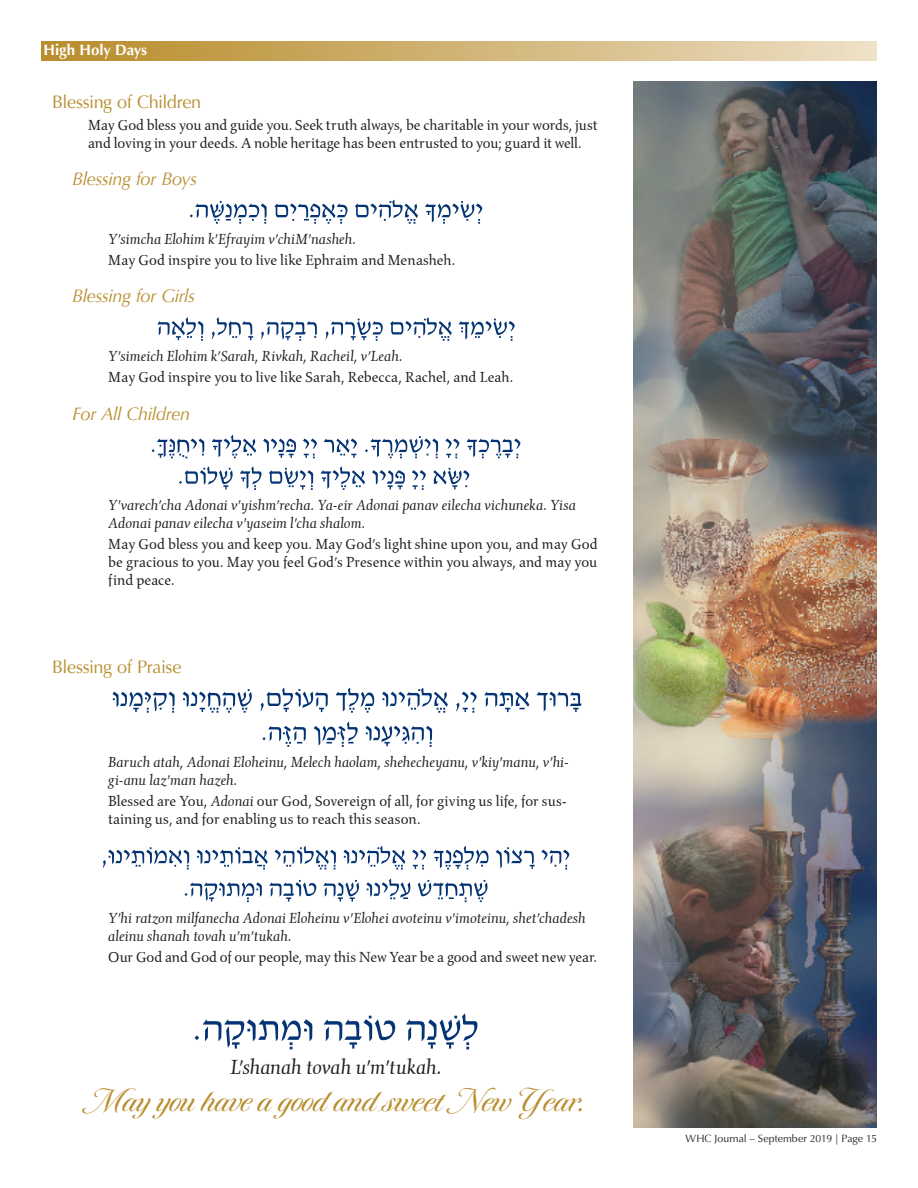
<style>
.page{position:relative;width:918px;height:1188px;background:#fff}
.page>*{position:absolute;margin:0;border:0;box-sizing:border-box;transform-origin:0 0}
.t1{font:500 34.5px "Tangier";letter-spacing:.02em;color:#b88e2d}
.t2{font:21px "Gilgamesh Book Italic Let Plain";color:#231f20}
.t3{font:italic 18px "Optima";letter-spacing:-.02em;color:#b88e2d}
.t4{font:18px "Optima";letter-spacing:-.02em;color:#b88e2d}
.t5{font:15px/18px "Gilgamesh Book Let Plain";color:#231f20}
.t6{font:15px/18px "Gilgamesh Book Italic Let Plain";letter-spacing:.005em;color:#231f20}
.t7{font:700 15px "Optima";letter-spacing:-.005em;color:#fff}
.t8{font:10.5px "Optima";letter-spacing:.005em;color:#231f20}
.s1{font-family:"Gilgamesh Book Italic Let Plain"}
</style>
<div class="page">
<img style="left:634px;top:81px;width:243px;height:1047px">
<div style="left:41px;top:41px;width:836px;height:20px;background:linear-gradient(to right,#b78b28,#ecdec4)"></div>
<svg style="left:185px;top:878px;width:303px;height:24px"></svg>
<svg style="left:103px;top:846px;width:466px;height:23px"></svg>
<svg style="left:262px;top:722px;width:170px;height:25px"></svg>
<svg style="left:113px;top:688px;width:469px;height:25px"></svg>
<svg style="left:157px;top:317px;width:358px;height:24px"></svg>
<svg style="left:179px;top:466px;width:290px;height:24px"></svg>
<svg style="left:152px;top:435px;width:368px;height:23px"></svg>
<svg style="left:190px;top:200px;width:292px;height:24px"></svg>
<svg style="left:195px;top:1013px;width:282px;height:36px"></svg>
<p class="t7" style="left:44px;top:41px;width:105px">High Holy Days</p>
<p class="t4" style="left:52px;top:90px;width:151px">Blessing of Children</p>
<p class="t5" style="left:88px;top:116px;width:511px">May God bless you and guide you. Seek truth always, be charitable in your words, just and loving in your deeds. A noble heritage has been entrusted to you; guard it well.</p>
<p class="t3" style="left:72px;top:167px;width:127px">Blessing for Boys</p>
<p class="t6" style="left:108px;top:230px;width:249px">Y’simcha Elohim k’Efrayim v’chiM’nasheh.</p>
<p class="t5" style="left:108px;top:251px;width:349px">May God inspire you to live like Ephraim and Menasheh.</p>
<p class="t3" style="left:72px;top:285px;width:125px">Blessing for Girls</p>
<p class="t6" style="left:108px;top:347px;width:296px">Y’simeich Elohim k’Sarah, Rivkah, Racheil, v’Leah.</p>
<p class="t5" style="left:108px;top:368px;width:407px">May God inspire you to live like Sarah, Rebecca, Rachel, and Leah.</p>
<p class="t3" style="left:72px;top:402px;width:120px">For All Children</p>
<p class="t6" style="left:108px;top:496px;width:469px">Y’varech’cha Adonai v’yishm’recha. Ya-eir Adonai panav eilecha vichuneka. Yisa<br>Adonai panav eilecha v’yaseim l’cha shalom.</p>
<p class="t5" style="left:108px;top:535px;width:491px;text-align:justify">May God bless you and keep you. May God’s light shine upon you, and may God be gracious to you. May you feel God’s Presence within you always, and may you find peace.</p>
<p class="t4" style="left:52px;top:655px;width:131px">Blessing of Praise</p>
<p class="t6" style="left:108px;top:753px;width:462px">Baruch atah, Adonai Eloheinu, Melech haolam, shehecheyanu, v’kiy’manu, v’hi&shy;gi-anu laz’man hazeh.</p>
<p class="t5" style="left:108px;top:792px;width:460px">Blessed are You, <span class="s1">Adonai</span> our God, Sovereign of all, for giving us life, for sus&shy;taining us, and for enabling us to reach this season.</p>
<p class="t6" style="left:108px;top:909px;width:479px">Y’hi ratzon milfanecha Adonai Eloheinu v’Elohei avoteinu v’imoteinu, shet’chadesh aleinu shanah tovah u’m’tukah.</p>
<p class="t5" style="left:108px;top:947px;width:490px">Our God and God of our people, may this New Year be a good and sweet new year.</p>
<h2 class="t2" style="left:230px;top:1055px;width:213px">L’shanah tovah u’m’tukah.</h2>
<h1 class="t1" style="left:87px;top:1081px;width:500px">May you have a good and sweet New Year.</h1>
<p class="t8" style="left:686px;top:1132px;width:193px">WHC Journal – September 2019 | Page 15</p>
</div>
